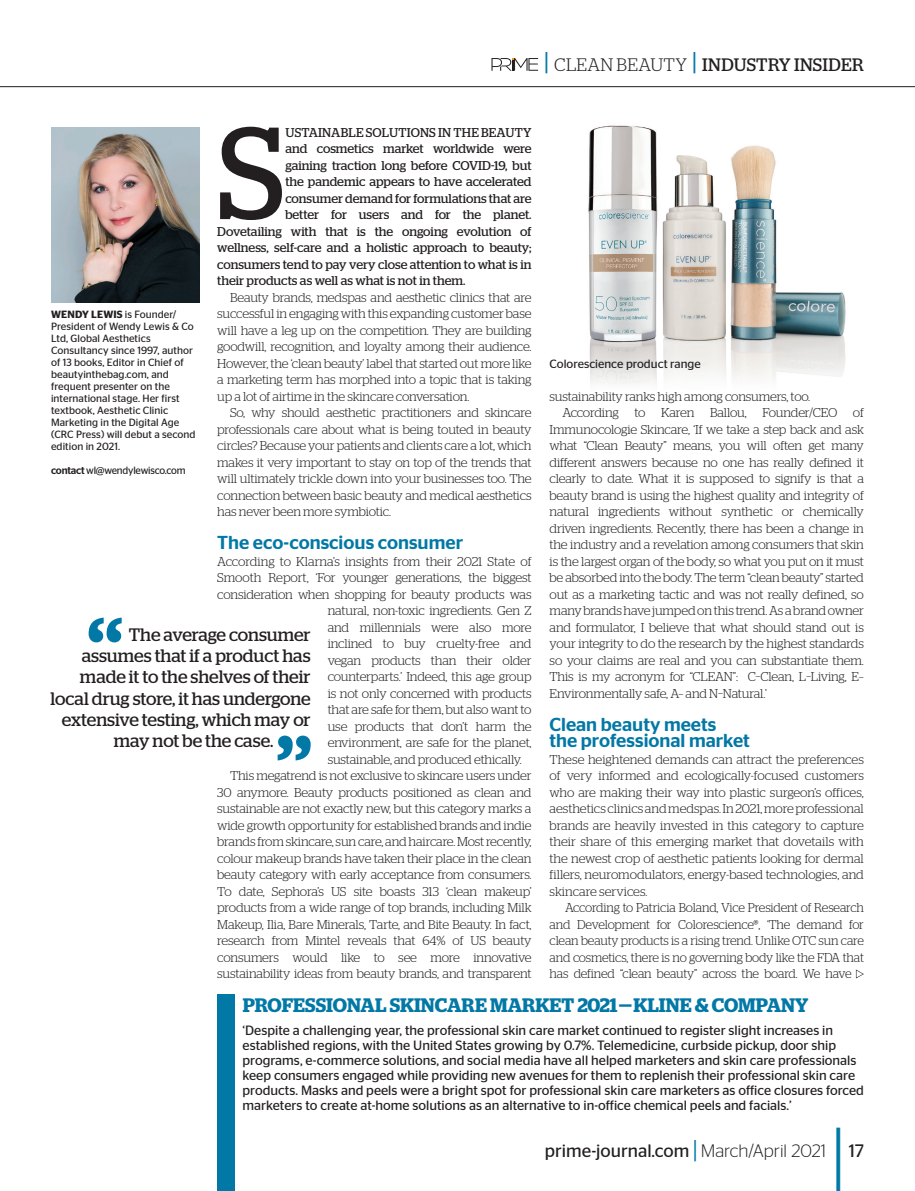
<style>
.page{position:relative;width:915px;height:1191px;background:#fff}
.page>*{position:absolute;margin:0;border:0;box-sizing:border-box;transform-origin:0 0}
._03c_Main_Body_Intro{font:130.65px "Stag";color:#231f20}
._03a_Main_Body_Inden{font:600 19.5px "Stag";letter-spacing:.005em;color:#0278a6}
._05a_Subhead_01{font:500 18.75px/16.5px "Stag Sans";color:#0278a6}
._07a_Pull_Quote{font:18px "Stag";letter-spacing:-.005em;color:#231f20}
.t1{font:18px "Stag Sans";color:#231f20}
._07a_Pull_Quote-2{font:18px "Stag";letter-spacing:.015em;color:#231f20}
._08b_Box_Body_No_Ind{font:13.5px/15px "Stag Sans";color:#231f20}
._03a_Main_Body_Inden-2{font:300 12.75px/16.5px "Stag";letter-spacing:-.01em;color:#231f20;text-align:justify}
._03b_Main_Body_No_In{font:300 12.75px/16.5px "Stag";letter-spacing:-.01em;color:#231f20;text-align:justify}
._03c_Main_Body_Intro-2{font:12.75px "Stag";letter-spacing:-.005em;color:#231f20}
._03c_Main_Body_Intro-3{font:12.75px "Stag";letter-spacing:.02em;color:#231f20}
._08b_Box_Body_No_Ind-2{font:12px "Stag Sans";color:#231f20}
._12a_Bio_Name{font:10.5px/12px "Stag Sans";letter-spacing:.005em;color:#231f20}
._12b_Bio_Body{font:10.5px "Stag Sans";letter-spacing:-.02em;color:#231f20}
.s1{font-weight:500;font-size:27px;color:#0278a6}
.s2{font-weight:300}
.s3{font-weight:600}
.s4{font-weight:500}
.s5{font-size:27px;color:#0278a6}
</style>
<div class="page">
<hr style="left:0;top:86px;width:914px;height:1px;background:#231f20">
<svg style="left:491px;top:58px;width:47px;height:13px"></svg>
<img style="left:51px;top:128px;width:148px;height:174px">
<svg style="left:89px;top:617px;width:33px;height:25px"></svg>
<svg style="left:277px;top:735px;width:33px;height:25px"></svg>
<img style="left:588px;top:125px;width:258px;height:259px">
<div style="left:217px;top:995px;width:17px;height:196px;background:#0278a6"></div>
<svg style="left:855px;top:969px;width:8px;height:9px"></svg>
<h3 class="_07a_Pull_Quote-2" style="left:545px;top:54px;width:320px"><span class="s1">|</span> <span class="s2">CLEAN BEAUTY</span> <span class="s1">|</span> INDUSTRY INSIDER</h3>
<p class="_03c_Main_Body_Intro" style="left:217px;top:98px;width:70px">S</p>
<p class="_03c_Main_Body_Intro-3" style="left:285px;top:125px;width:247px">USTAINABLE SOLUTIONS IN THE BEAUTY</p>
<p class="_03c_Main_Body_Intro-2" style="left:285px;top:141px;width:247px">and cosmetics market worldwide were</p>
<p class="_03c_Main_Body_Intro-2" style="left:285px;top:158px;width:247px">gaining traction long before COVID-19, but</p>
<p class="_03c_Main_Body_Intro-2" style="left:285px;top:174px;width:247px">the pandemic appears to have accelerated</p>
<p class="_03c_Main_Body_Intro-2" style="left:285px;top:191px;width:247px">consumer demand for formulations that are</p>
<p class="_03c_Main_Body_Intro-2" style="left:285px;top:207px;width:247px">better for users and for the planet.</p>
<p class="_03c_Main_Body_Intro-2" style="left:217px;top:224px;width:316px">Dovetailing with that is the ongoing evolution of</p>
<p class="_03c_Main_Body_Intro-2" style="left:217px;top:240px;width:316px">wellness, self-care and a holistic approach to beauty;</p>
<p class="_03c_Main_Body_Intro-2" style="left:217px;top:257px;width:316px">consumers tend to pay very close attention to what is in</p>
<p class="_03c_Main_Body_Intro-2" style="left:217px;top:273px;width:249px">their products as well as what is not in them.</p>
<p class="_03a_Main_Body_Inden-2" style="left:217px;top:289px;width:316px;text-indent:13px">Beauty brands, medspas and aesthetic clinics that are successful in engaging with this expanding customer base will have a leg up on the competition. They are building goodwill, recognition, and loyalty among their audience.<br>However, the ‘clean beauty’ label that started out more like a marketing term has morphed into a topic that is taking up a lot of airtime in the skincare conversation.</p>
<p class="_03a_Main_Body_Inden-2" style="left:217px;top:404px;width:316px;text-indent:13px">So, why should aesthetic practitioners and skincare professionals care about what is being touted in beauty circles? Because your patients and clients care a lot, which makes it very important to stay on top of the trends that will ultimately trickle down into your businesses too. The connection between basic beauty and medical aesthetics has never been more symbiotic.</p>
<p class="_05a_Subhead_01" style="left:217px;top:534px;width:247px">The eco-conscious consumer</p>
<p class="_03b_Main_Body_No_In" style="left:217px;top:553px;width:316px">According to Klarna’s insights from their 2021 State of</p>
<p class="_03b_Main_Body_No_In" style="left:217px;top:569px;width:316px">Smooth Report, ‘For younger generations, the biggest</p>
<p class="_03b_Main_Body_No_In" style="left:217px;top:586px;width:316px">consideration when shopping for beauty products was</p>
<p class="_03b_Main_Body_No_In" style="left:327px;top:602px;width:205px">natural, non-toxic ingredients. Gen Z</p>
<p class="_03b_Main_Body_No_In" style="left:327px;top:619px;width:205px">and millennials were also more</p>
<p class="_03b_Main_Body_No_In" style="left:327px;top:635px;width:205px">inclined to buy cruelty-free and</p>
<p class="_03b_Main_Body_No_In" style="left:327px;top:652px;width:205px">vegan products than their older</p>
<p class="_03b_Main_Body_No_In" style="left:327px;top:668px;width:205px">counterparts.’ Indeed, this age group</p>
<p class="_03b_Main_Body_No_In" style="left:327px;top:685px;width:205px">is not only concerned with products</p>
<p class="_03b_Main_Body_No_In" style="left:327px;top:701px;width:205px">that are safe for them, but also want to</p>
<p class="_03b_Main_Body_No_In" style="left:327px;top:718px;width:205px">use products that don’t harm the</p>
<p class="_03b_Main_Body_No_In" style="left:327px;top:734px;width:205px">environment, are safe for the planet,</p>
<p class="_03b_Main_Body_No_In" style="left:327px;top:751px;width:195px">sustainable, and produced ethically.</p>
<p class="_03a_Main_Body_Inden-2" style="left:217px;top:767px;width:316px;text-indent:13px">This megatrend is not exclusive to skincare users under 30 anymore. Beauty products positioned as clean and sustainable are not exactly new, but this category marks a wide growth opportunity for established brands and indie brands from skincare, sun care, and haircare. Most recently, colour makeup brands have taken their place in the clean beauty category with early acceptance from consumers.<br>To date, Sephora’s US site boasts 313 ‘clean makeup’ products from a wide range of top brands, including Milk Makeup, Ilia, Bare Minerals, Tarte, and Bite Beauty. In fact, research from Mintel reveals that 64% of US beauty consumers would like to see more innovative sustainability ideas from beauty brands, and transparent</p>
<p class="_12a_Bio_Name" style="left:51px;top:308px;width:146px"><span class="s3">WENDY LEWIS</span> is Founder/<br>President of Wendy Lewis &amp; Co<br>Ltd, Global Aesthetics<br>Consultancy since 1997, author of 13 books, Editor in Chief of beautyinthebag.com, and frequent presenter on the international stage. Her first textbook, Aesthetic Clinic<br>Marketing in the Digital Age (CRC Press) will debut a second edition in 2021.</p>
<p class="_12b_Bio_Body" style="left:51px;top:464px;width:136px"><span class="s4">contact</span> wl@wendylewisco.com</p>
<p class="_07a_Pull_Quote" style="left:129px;top:624px;width:183px">The average consumer</p>
<p class="_07a_Pull_Quote" style="left:82px;top:645px;width:230px">assumes that if a product has</p>
<p class="_07a_Pull_Quote" style="left:80px;top:666px;width:232px">made it to the shelves of their</p>
<p class="_07a_Pull_Quote" style="left:51px;top:688px;width:261px">local drug store, it has undergone</p>
<p class="_07a_Pull_Quote" style="left:62px;top:709px;width:250px">extensive testing, which may or</p>
<p class="_07a_Pull_Quote" style="left:114px;top:730px;width:161px">may not be the case.</p>
<p class="_08b_Box_Body_No_Ind-2" style="left:549px;top:357px;width:153px">Colorescience product range</p>
<p class="_03a_Main_Body_Inden-2" style="left:549px;top:388px;width:262px">sustainability ranks high among consumers, too.</p>
<p class="_03a_Main_Body_Inden-2" style="left:549px;top:404px;width:316px;text-indent:13px">According to Karen Ballou, Founder/CEO of Immunocologie Skincare, ‘If we take a step back and ask what “Clean Beauty” means, you will often get many different answers because no one has really defined it clearly to date. What it is supposed to signify is that a beauty brand is using the highest quality and integrity of natural ingredients without synthetic or chemically driven ingredients. Recently, there has been a change in the industry and a revelation among consumers that skin is the largest organ of the body, so what you put on it must be absorbed into the body. The term “clean beauty” started out as a marketing tactic and was not really defined, so many brands have jumped on this trend. As a brand owner and formulator, I believe that what should stand out is your integrity to do the research by the highest standards so your claims are real and you can substantiate them.<br>This is my acronym for “CLEAN”: C–Clean, L–Living, E– Environmentally safe, A– and N–Natural.’</p>
<p class="_05a_Subhead_01" style="left:549px;top:716px;width:202px">Clean beauty meets<br>the professional market</p>
<p class="_03b_Main_Body_No_In" style="left:549px;top:751px;width:316px">These heightened demands can attract the preferences of very informed and ecologically-focused customers who are making their way into plastic surgeon’s offices, aesthetics clinics and medspas. In 2021, more professional brands are heavily invested in this category to capture their share of this emerging market that dovetails with the newest crop of aesthetic patients looking for dermal fillers, neuromodulators, energy-based technologies, and skincare services.</p>
<p class="_03a_Main_Body_Inden-2" style="left:549px;top:899px;width:316px;text-indent:16px">According to Patricia Boland, Vice President of Research and Development for Colorescience®, ‘The demand for clean beauty products is a rising trend. Unlike OTC sun care and cosmetics, there is no governing body like the FDA that has defined “clean beauty” across the board. We have</p>
<p class="_03a_Main_Body_Inden" style="left:242px;top:994px;width:567px">PROFESSIONAL SKINCARE MARKET 2021 — KLINE &amp; COMPANY</p>
<p class="_08b_Box_Body_No_Ind" style="left:242px;top:1022px;width:622px">‘Despite a challenging year, the professional skin care market continued to register slight increases in established regions, with the United States growing by 0.7%. Telemedicine, curbside pickup, door ship programs, e-commerce solutions, and social media have all helped marketers and skin care professionals keep consumers engaged while providing new avenues for them to replenish their professional skin care products. Masks and peels were a bright spot for professional skin care marketers as office closures forced marketers to create at-home solutions as an alternative to in-office chemical peels and facials.’</p>
<h3 class="t1" style="left:544px;top:1141px;width:283px">prime-journal.com <span class="s5">|</span> <span class="s2">March/April 2021</span></h3>
<h3 class="t1" style="left:848px;top:1141px;width:17px">17</h3>
</div>
